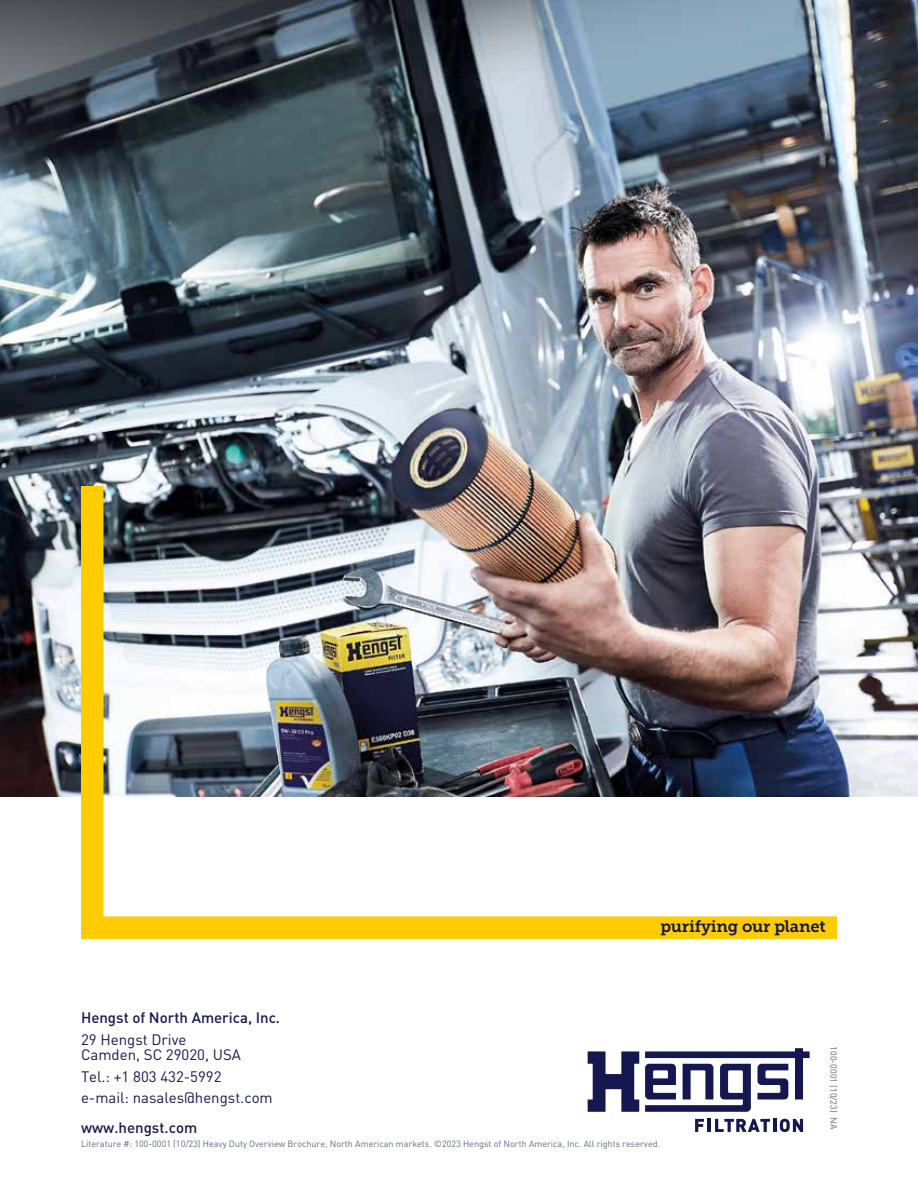
<style>
.page{position:relative;width:918px;height:1188px;background:#fff}
.page>*{position:absolute;margin:0;border:0;box-sizing:border-box;transform-origin:0 0}
.t1{font:16.5px "Museo Slab 700";letter-spacing:-.01em;color:#151850}
.t2{font:15px/15px "DIN Pro";color:#151850}
.t3{font:500 15px "DIN Pro";color:#151850}
.t4{font:9px "DIN Pro";color:#626c78}
</style>
<div class="page">
<svg style="left:588px;top:1051px;width:51px;height:61px"></svg>
<svg style="left:645px;top:1048px;width:165px;height:64px"></svg>
<svg style="left:695px;top:1119px;width:9px;height:13px"></svg>
<hr style="left:707px;top:1119px;width:4px;height:13px;background:#151850">
<svg style="left:715px;top:1119px;width:88px;height:13px"></svg>
<img style="left:0;top:0;width:918px;height:796px">
<img style="left:70px;top:464px;width:790px;height:475px">
<h2 class="t3" style="left:81px;top:1006px;width:201px">Hengst of North America, Inc.</h2>
<h2 class="t2" style="left:81px;top:1031px;width:162px">29 Hengst Drive<br>Camden, SC 29020, USA</h2>
<h2 class="t2" style="left:81px;top:1064px;width:193px;line-height:21.8px">Tel.: +1 803 432-5992 e-mail: nasales@hengst.com</h2>
<h2 class="t3" style="left:81px;top:1116px;width:118px">www.hengst.com</h2>
<h1 class="t1" style="left:660px;top:917px;width:167px">purifying our planet</h1>
<p class="t4" style="left:841px;top:1046px;width:84px;rotate:90deg">100-0001 (10/23) NA</p>
<p class="t4" style="left:81px;top:1137px;width:581px">Literature #: 100-0001 (10/23) Heavy Duty Overview Brochure, North American markets. ©2023 Hengst of North America, Inc. All rights reserved.</p>
</div>
